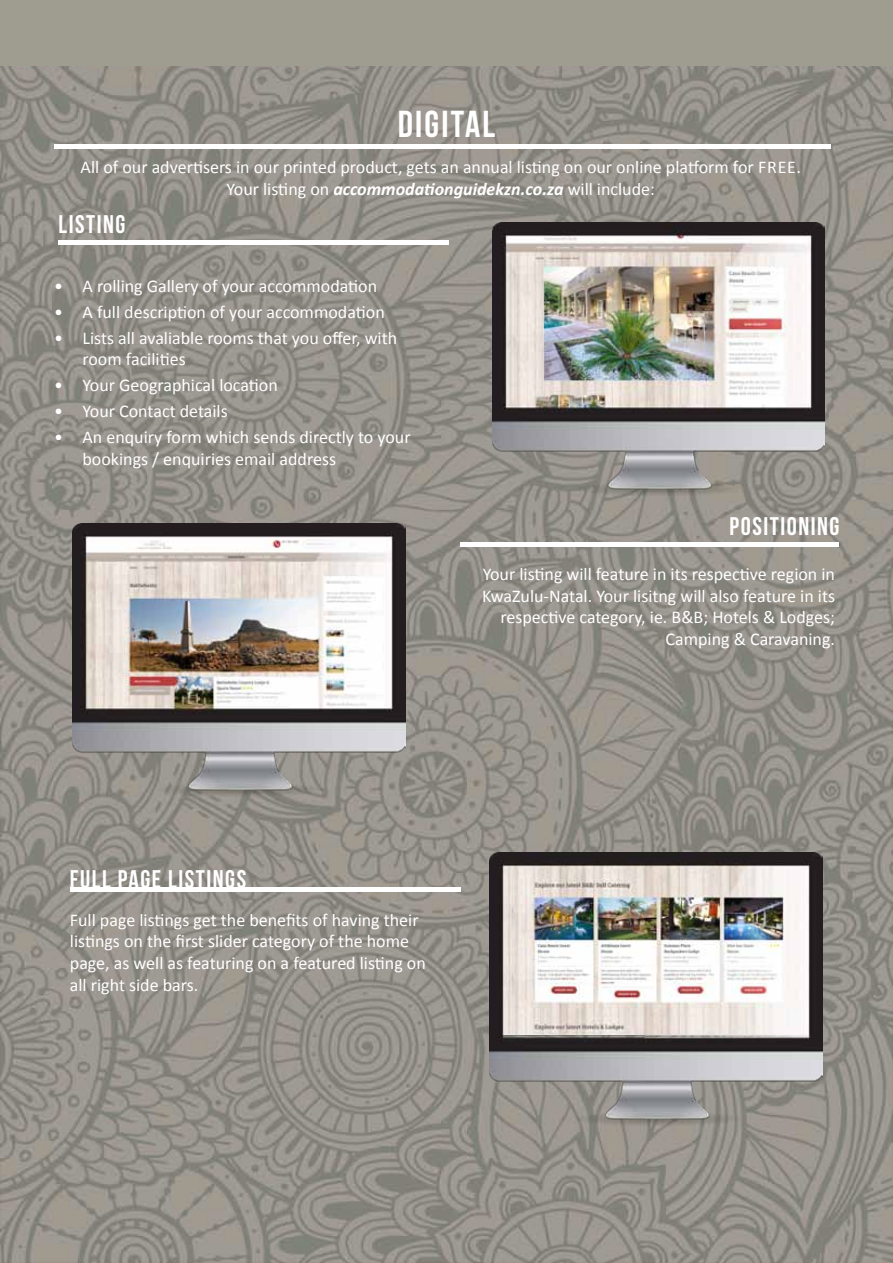
<style>
.page{position:relative;width:893px;height:1263px;background:#fff}
.page>*{position:absolute;margin:0;border:0;box-sizing:border-box;transform-origin:0 0}
.t1{font:700 37.5px "Bebas Neue";letter-spacing:.06em;color:#fff}
.t2{font:700 25.5px "Bebas Neue";letter-spacing:.06em;color:#fff}
.t3{font:18px/21.6px "Calibri";color:#fff}
.s1{font-weight:700;font-style:italic}
</style>
<div class="page">
<img style="left:1px;top:66px;width:892px;height:1197px">
<div style="left:1px;top:1px;width:892px;height:65px;background:#9f9d90"></div>
<hr style="left:55px;top:144px;width:776px;height:4px;background:#fff">
<hr style="left:59px;top:240px;width:390px;height:4px;background:#fff">
<div style="left:70px;top:887px;width:391px;height:5px;background:#fff"></div>
<hr style="left:461px;top:542px;width:378px;height:4px;background:#fff">
<img style="left:492px;top:222px;width:333px;height:273px">
<img style="left:73px;top:523px;width:332px;height:273px">
<img style="left:490px;top:852px;width:332px;height:273px">
<h1 class="t1" style="left:398px;top:103px;width:99px">DIGITAL</h1>
<p class="t3" style="left:81px;top:156px;width:722px;text-align:center">All of our advertisers in our printed product, gets an annual listing on our online platform for f ree.<br>Your listing on <span class="s1">accommodationguidekzn.co.za</span> will include:</p>
<h2 class="t2" style="left:59px;top:210px;width:68px">LISTING</h2>
<p class="t3" style="left:54px;top:275px;width:325px">• A rolling Gallery of your accommodation</p>
<p class="t3" style="left:54px;top:301px;width:332px">• A full description of your accommodation</p>
<p class="t3" style="left:83px;top:327px;width:316px;text-indent:-28px">• Lists all avaliable rooms that you offer, with room facilities</p>
<p class="t3" style="left:54px;top:374px;width:225px">• Your Geographical location</p>
<p class="t3" style="left:54px;top:400px;width:175px">• Your Contact details</p>
<p class="t3" style="left:83px;top:426px;width:330px;text-indent:-28px">• An enquiry form which sends directly to your bookings / enquiries email address</p>
<h2 class="t2" style="left:729px;top:512px;width:112px">POSITIONING</h2>
<p class="t3" style="left:482px;top:563px;width:354px;text-align:right">Your listing will feature in its respective region in KwaZulu-Natal. Your lisitng will also feature in its respective category, ie. B&amp;B; Hotels &amp; Lodges; Camping &amp; Caravaning.</p>
<h2 class="t2" style="left:70px;top:865px;width:178px">FULL PAGE LISTINGS</h2>
<p class="t3" style="left:70px;top:909px;width:357px">Full page listings get the benefits of having their listings on the first slider category of the home page, as well as featuring on a featured listing on all right side bars.</p>
</div>
